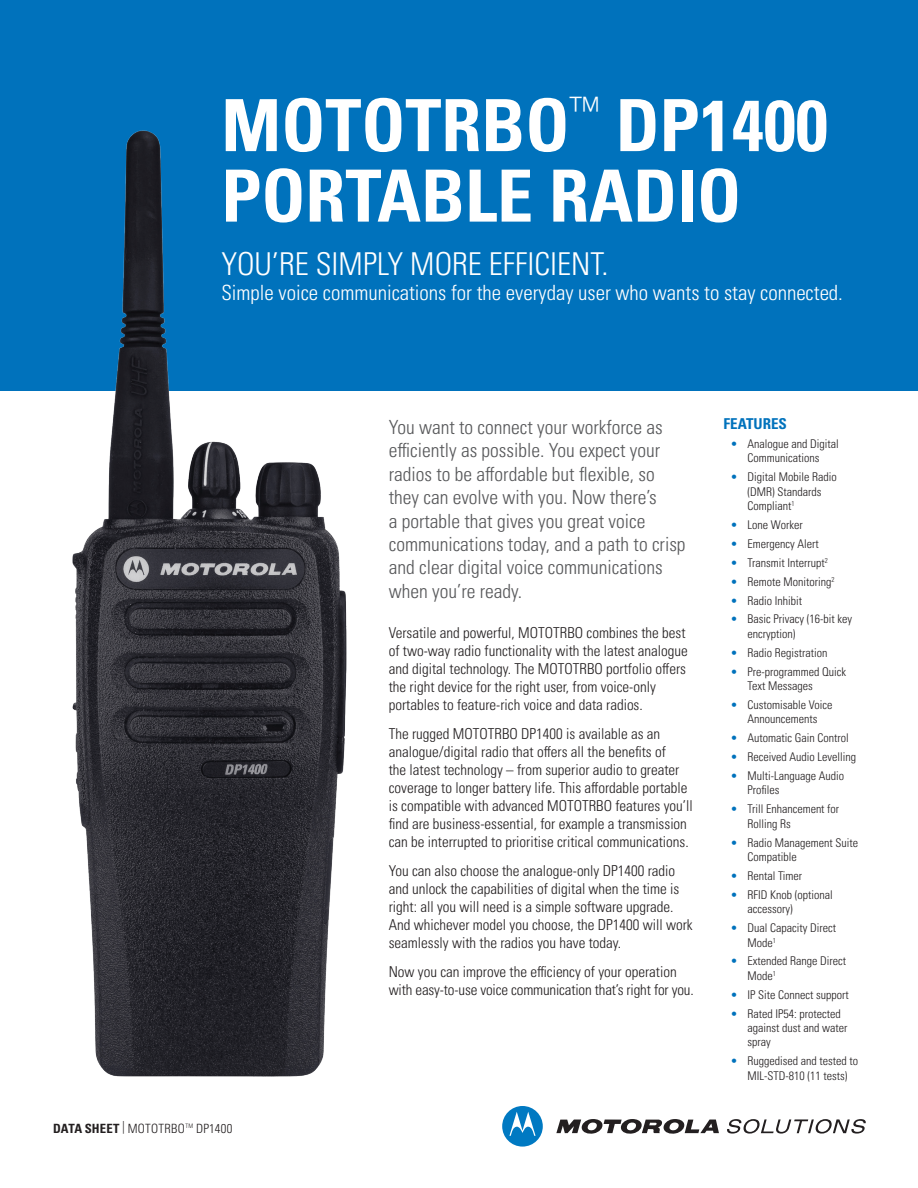
<style>
.page{position:relative;width:918px;height:1188px;background:#fff}
.page>*{position:absolute;margin:0;border:0;box-sizing:border-box;transform-origin:0 0}
.t1{font:700 condensed 72px/70.5px "Univers LT Pro";color:#fff}
.t2{font:300 condensed 31.5px "Univers LT Pro";color:#fff}
.t3{font:300 condensed 21px "Univers LT Pro";color:#fff}
.t4{font:300 condensed 19.5px/23.4px "Univers LT Pro";color:#57585a}
.t5{font:300 condensed 15px/18px "Univers LT Pro";color:#231f20}
.t6{font:700 condensed 15px "Univers LT Pro";color:#0072bc}
.t7{font:300 condensed 12.75px "Univers LT Pro";letter-spacing:.02em;color:#231f20}
.t8{font:300 condensed 12px/14.4px "Univers LT Pro";color:#231f20}
.s1{font-weight:700}
.s2{color:#0072bc}
</style>
<div class="page">
<div style="left:0;top:0;width:918px;height:391px;background:#0072bc"></div>
<img style="left:72px;top:130px;width:275px;height:947px">
<svg style="left:556px;top:1119px;width:163px;height:15px"></svg>
<svg style="left:502px;top:1106px;width:41px;height:41px"></svg>
<svg style="left:727px;top:1119px;width:139px;height:15px"></svg>
<h1 class="t1" style="left:221px;top:89px;width:608px">MOTOTRBO<sup>™</sup> DP1400<br>PORTABLE RADIO</h1>
<h2 class="t2" style="left:221px;top:242px;width:389px">YOU’RE SIMPLY MORE EFFICIENT.</h2>
<h3 class="t3" style="left:221px;top:278px;width:623px">Simple voice communications for the everyday user who wants to stay connected.</h3>
<p class="t7" style="left:53px;top:1120px;width:181px"><span class="s1">DATA SHEET</span> | MOTOTRBO<sup>TM</sup> DP1400</p>
<p class="t4" style="left:389px;top:414px;width:298px">You want to connect your workforce as efficiently as possible. You expect your radios to be affordable but flexible, so they can evolve with you. Now there’s<br>a portable that gives you great voice communications today, and a path to crisp and clear digital voice communications when you’re ready.</p>
<p class="t5" style="left:389px;top:623px;width:301px">Versatile and powerful, MOTOTRBO combines the best of two-way radio functionality with the latest analogue and digital technology. The MOTOTRBO portfolio offers the right device for the right user, from voice-only portables to feature-rich voice and data radios.</p>
<p class="t5" style="left:389px;top:724px;width:306px">The rugged MOTOTRBO DP1400 is available as an analogue/digital radio that offers all the benefits of<br>the latest technology – from superior audio to greater coverage to longer battery life. This affordable portable is compatible with advanced MOTOTRBO features you’ll find are business-essential, for example a transmission can be interrupted to prioritise critical communications.</p>
<p class="t5" style="left:389px;top:861px;width:306px">You can also choose the analogue-only DP1400 radio and unlock the capabilities of digital when the time is right: all you will need is a simple software upgrade.<br>And whichever model you choose, the DP1400 will work seamlessly with the radios you have today.</p>
<p class="t5" style="left:389px;top:962px;width:306px">Now you can improve the efficiency of your operation with easy-to-use voice communication that’s right for you.</p>
<p class="t6" style="left:724px;top:414px;width:65px">FEATURES</p>
<p class="t8" style="left:731px;top:436px;width:109px;text-align:center"><span class="s2">•</span> Analogue and Digital<br>Communications</p>
<p class="t8" style="left:748px;top:469px;width:91px;text-indent:-16px"><span class="s2">•</span> Digital Mobile Radio (DMR) Standards<br>Compliant<sup>1</sup></p>
<p class="t8" style="left:731px;top:517px;width:73px"><span class="s2">•</span> Lone Worker</p>
<p class="t8" style="left:731px;top:536px;width:89px"><span class="s2">•</span> Emergency Alert</p>
<p class="t8" style="left:731px;top:555px;width:98px"><span class="s2">•</span> Transmit Interrupt<sup>2</sup></p>
<p class="t8" style="left:731px;top:574px;width:105px"><span class="s2">•</span> Remote Monitoring<sup>2</sup></p>
<p class="t8" style="left:731px;top:592px;width:73px"><span class="s2">•</span> Radio Inhibit</p>
<p class="t8" style="left:748px;top:611px;width:106px;text-indent:-16px"><span class="s2">•</span> Basic Privacy (16-bit key encryption)</p>
<p class="t8" style="left:731px;top:645px;width:98px"><span class="s2">•</span> Radio Registration</p>
<p class="t8" style="left:748px;top:664px;width:100px;text-indent:-16px"><span class="s2">•</span> Pre-programmed Quick<br>Text Messages</p>
<p class="t8" style="left:731px;top:697px;width:103px;text-align:center"><span class="s2">•</span> Customisable Voice<br>Announcements</p>
<p class="t8" style="left:731px;top:730px;width:119px"><span class="s2">•</span> Automatic Gain Control</p>
<p class="t8" style="left:731px;top:749px;width:127px"><span class="s2">•</span> Received Audio Levelling</p>
<p class="t8" style="left:748px;top:768px;width:98px;text-indent:-16px"><span class="s2">•</span> Multi-Language Audio<br>Profiles</p>
<p class="t8" style="left:748px;top:801px;width:93px;text-indent:-16px"><span class="s2">•</span> Trill Enhancement for<br>Rolling Rs</p>
<p class="t8" style="left:748px;top:835px;width:112px;text-indent:-16px"><span class="s2">•</span> Radio Management Suite<br>Compatible</p>
<p class="t8" style="left:731px;top:868px;width:73px"><span class="s2">•</span> Rental Timer</p>
<p class="t8" style="left:748px;top:887px;width:87px;text-indent:-16px"><span class="s2">•</span> RFID Knob (optional accessory)</p>
<p class="t8" style="left:748px;top:920px;width:90px;text-indent:-16px"><span class="s2">•</span> Dual Capacity Direct<br>Mode<sup>1</sup></p>
<p class="t8" style="left:748px;top:953px;width:100px;text-indent:-16px"><span class="s2">•</span> Extended Range Direct<br>Mode<sup>1</sup></p>
<p class="t8" style="left:731px;top:987px;width:119px"><span class="s2">•</span> IP Site Connect support</p>
<p class="t8" style="left:748px;top:1006px;width:101px;text-indent:-16px"><span class="s2">•</span> Rated IP54: protected against dust and water spray</p>
<p class="t8" style="left:731px;top:1053px;width:129px;text-align:center"><span class="s2">•</span> Ruggedised and tested to<br>MIL-STD-810 (11 tests)</p>
</div>
